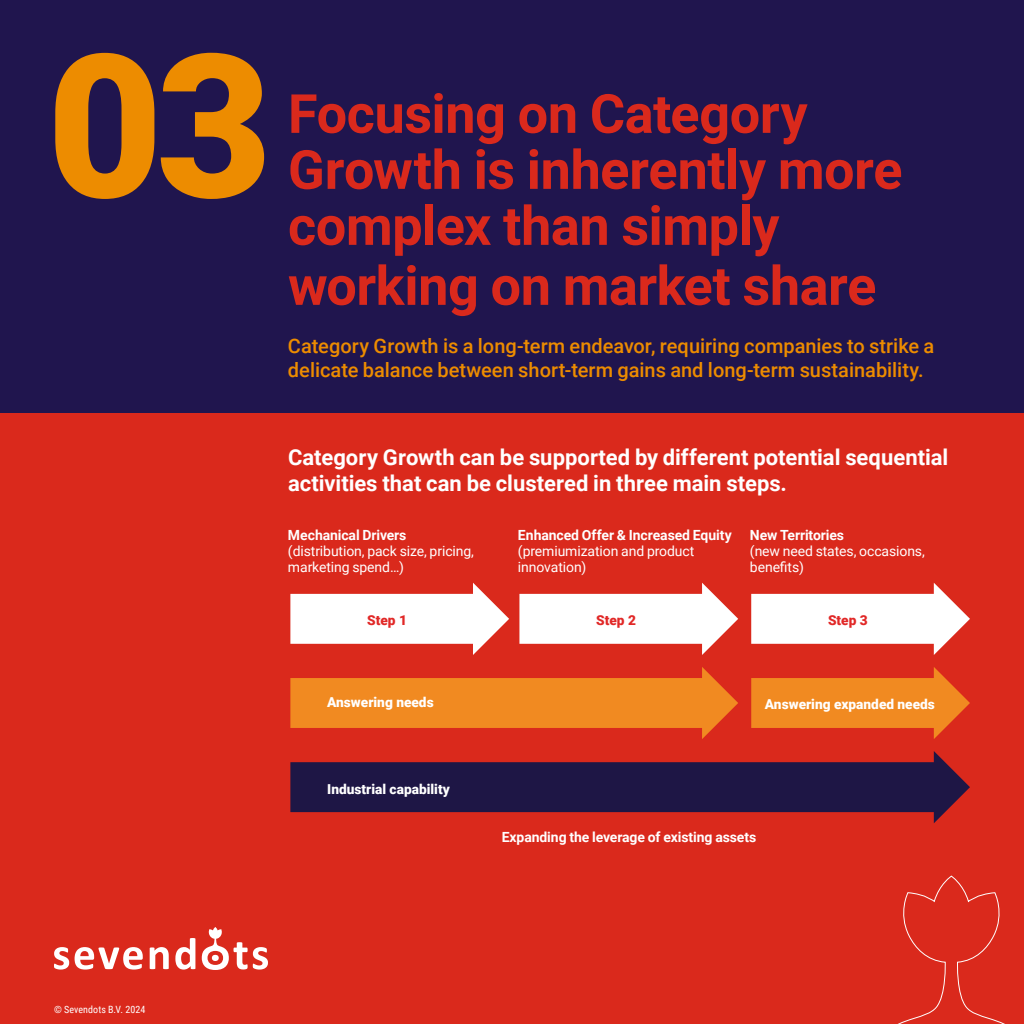
<style>
.page{position:relative;width:1024px;height:1024px;background:#fff}
.page>*{position:absolute;margin:0;border:0;box-sizing:border-box;transform-origin:0 0}
.t1{font:900 200px "Roboto";color:#ed8c00}
.t2{font:700 54px/57.3px "Roboto";letter-spacing:-.01em;color:#da291c}
.t3{font:700 22px/26px "Roboto";color:#fff}
.t4{font:500 20px/24px "Roboto";color:#ed8c00}
.t5{font:14px/16px "Roboto";letter-spacing:-.01em;color:#fff}
.t6{font:700 14px "Roboto";letter-spacing:-.005em;color:#fff}
.t7{font:900 13.7px "Roboto";color:#fff}
.t8{font:900 13.7px "Roboto";color:#e12827}
.t9{font:10px "Roboto Condensed";letter-spacing:.01em;color:#fff}
</style>
<div class="page">
<div style="left:0;top:413px;width:1024px;height:611px;background:#da291c"></div>
<div style="left:0;top:0;width:1024px;height:413px;background:#20154e"></div>
<svg style="left:54px;top:947px;width:15px;height:23px"></svg>
<svg style="left:75px;top:947px;width:68px;height:23px"></svg>
<svg style="left:150px;top:947px;width:19px;height:22px"></svg>
<svg style="left:175px;top:938px;width:20px;height:32px"></svg>
<svg style="left:202px;top:927px;width:66px;height:43px"></svg>
<svg style="left:898px;top:876px;width:107px;height:148px"></svg>
<svg style="left:290px;top:583px;width:219px;height:72px"></svg>
<svg style="left:290px;top:667px;width:448px;height:72px"></svg>
<svg style="left:290px;top:751px;width:680px;height:72px;fill:#1e1645"></svg>
<svg style="left:519px;top:583px;width:219px;height:72px"></svg>
<svg style="left:751px;top:583px;width:219px;height:72px"></svg>
<svg style="left:751px;top:667px;width:219px;height:72px"></svg>
<h1 class="t1" style="left:47px;top:-14px;width:227px">03</h1>
<h2 class="t2" style="left:288px;top:83px;width:616px">Focusing on Category<br>Growth is inherently more complex than simply working on market share</h2>
<p class="t4" style="left:288px;top:333px;width:648px">Category Growth is a long-term endeavor, requiring companies to strike a delicate balance between short-term gains and long-term sustainability.</p>
<p class="t3" style="left:288px;top:443px;width:662px">Category Growth can be supported by different potential sequential activities that can be clustered in three main steps.</p>
<p class="t6" style="left:288px;top:526px;width:120px">Mechanical Drivers</p>
<p class="t5" style="left:288px;top:543px;width:187px">(distribution, pack size, pricing, marketing spend…)</p>
<p class="t6" style="left:518px;top:526px;width:215px">Enhanced Offer &amp; Increased Equity</p>
<p class="t5" style="left:518px;top:543px;width:178px">(premiumization and product innovation)</p>
<p class="t6" style="left:750px;top:526px;width:96px">New Territories</p>
<p class="t5" style="left:750px;top:543px;width:176px">(new need states, occasions, benefits)</p>
<p class="t8" style="left:367px;top:610px;width:41px">Step 1</p>
<p class="t8" style="left:596px;top:610px;width:41px">Step 2</p>
<p class="t8" style="left:828px;top:610px;width:41px">Step 3</p>
<p class="t7" style="left:327px;top:693px;width:108px">Answering needs</p>
<p class="t7" style="left:765px;top:695px;width:171px">Answering expanded needs</p>
<p class="t7" style="left:327px;top:779px;width:124px">Industrial capability</p>
<p class="t6" style="left:502px;top:827px;width:256px">Expanding the leverage of existing assets</p>
<p class="t9" style="left:54px;top:1002px;width:93px">© Sevendots B.V. 2024</p>
</div>
